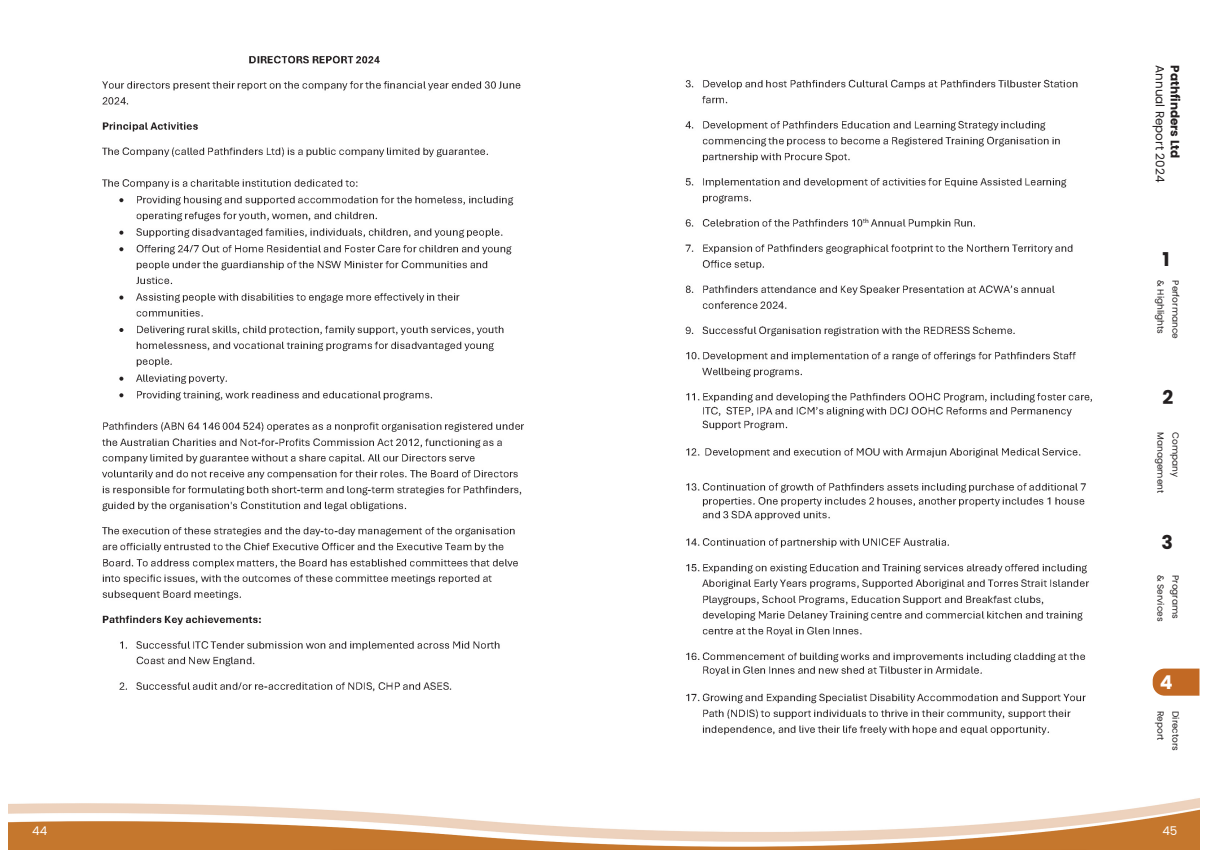
<style>
.page{position:relative;width:1208px;height:859px;background:#fff}
.page>*{position:absolute;margin:0;border:0;box-sizing:border-box;transform-origin:0 0}
.t1{font:700 19px "Poppins";color:#231f20}
.Body_Text_-_Bold__Justify{font:700 19px "Poppins";color:#fff}
.t2{font:12px "Poppins";color:#231f20}
.t3{font:700 12px "Poppins";color:#231f20}
.t4{font:12px "Poppins";color:#fff}
.t5{font:9px "Poppins";color:#231f20}
</style>
<div class="page">
<img style="left:102px;top:55px;width:422px;height:637px">
<img style="left:685px;top:79px;width:502px;height:656px">
<svg style="left:1152px;top:669px;width:47px;height:27px"></svg>
<img style="left:9px;top:798px;width:1190px;height:52px">
<h2 class="t2" style="left:1166px;top:65px;width:118px;rotate:90deg">Annual Report 2024</h2>
<h2 class="t3" style="left:1181px;top:65px;width:95px;rotate:90deg">Pathfinders Ltd</h2>
<h1 class="t1" style="left:1162px;top:249px;width:9px">1</h1>
<p class="t5" style="left:1166px;top:280px;width:55px;rotate:90deg">&amp; Highlights</p>
<p class="t5" style="left:1181px;top:280px;width:60px;rotate:90deg">Performance</p>
<h1 class="t1" style="left:1162px;top:386px;width:12px">2</h1>
<p class="t5" style="left:1166px;top:432px;width:63px;rotate:90deg">Management</p>
<p class="t5" style="left:1181px;top:432px;width:46px;rotate:90deg">Company</p>
<h1 class="t1" style="left:1161px;top:531px;width:13px">3</h1>
<p class="t5" style="left:1166px;top:575px;width:48px;rotate:90deg">&amp; Services</p>
<p class="t5" style="left:1181px;top:575px;width:45px;rotate:90deg">Programs</p>
<p class="Body_Text_-_Bold__Justify" style="left:1159px;top:671px;width:14px">4</p>
<p class="t5" style="left:1166px;top:711px;width:31px;rotate:90deg">Report</p>
<p class="t5" style="left:1181px;top:711px;width:42px;rotate:90deg">Directors</p>
<h2 class="t4" style="left:32px;top:823px;width:17px">44</h2>
<h2 class="t4" style="left:1162px;top:823px;width:17px">45</h2>
</div>
